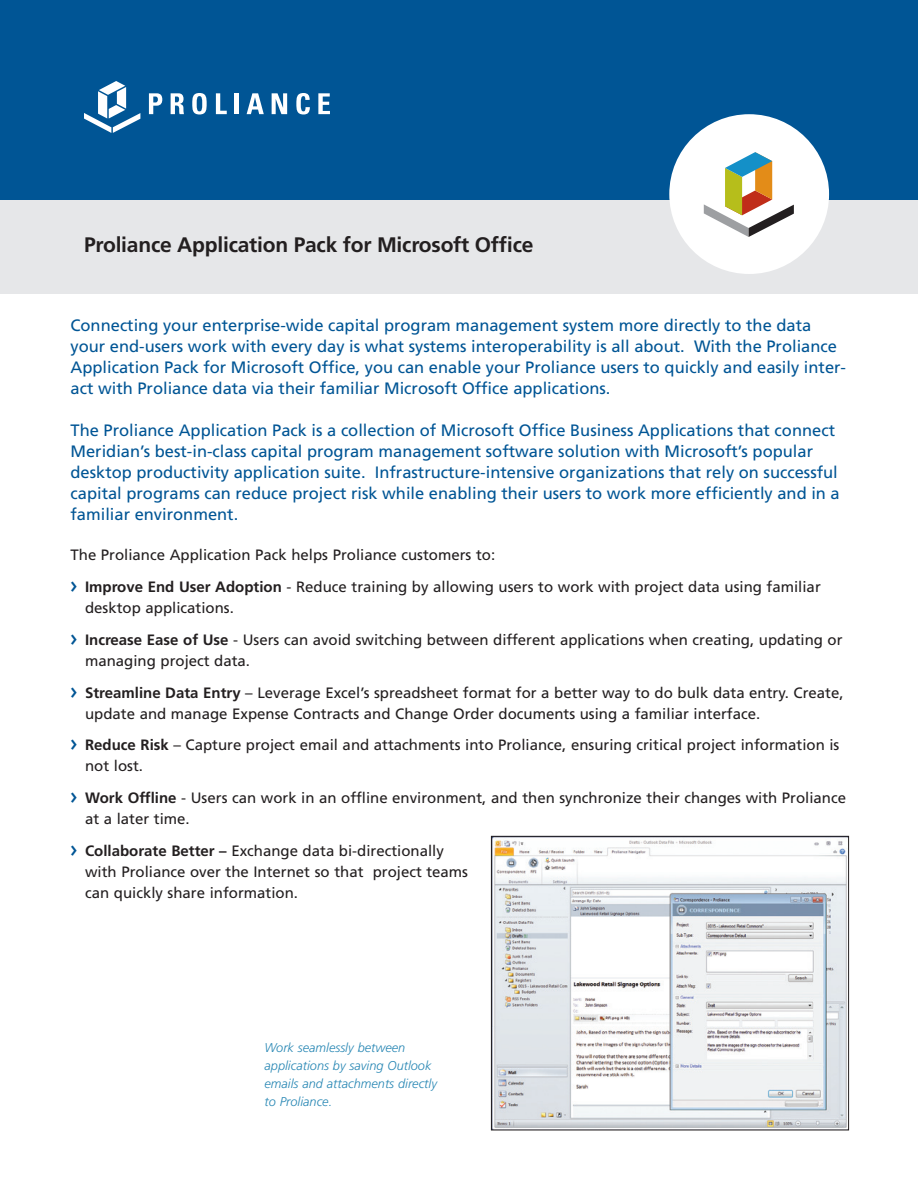
<style>
.page{position:relative;width:918px;height:1188px;background:#fff}
.page>*{position:absolute;margin:0;border:0;box-sizing:border-box;transform-origin:0 0}
.t1{font:700 21px "Frutiger";letter-spacing:-.01em;color:#231f20}
.t2{font:16.5px/21px "Frutiger";color:#005595}
.t3{font:15px/31.8px "Frutiger";color:#231f20}
.t4{font:italic 300 12.75px/18px "Frutiger";color:#2887b4}
.s1{font-family:"Meta";font-weight:500;font-size:18px;color:#005595}
.s2{font-weight:700}
</style>
<div class="page">
<div style="left:0;top:0;width:918px;height:201px;background:#005595"></div>
<div style="left:0;top:201px;width:918px;height:93px;background:#e6e7e9"></div>
<div style="left:669px;top:114px;width:160px;height:160px;background:#fff;border-radius:50%"></div>
<svg style="left:704px;top:152px;width:90px;height:85px"></svg>
<svg style="left:149px;top:93px;width:13px;height:21px"></svg>
<svg style="left:171px;top:93px;width:13px;height:21px"></svg>
<svg style="left:192px;top:93px;width:15px;height:21px"></svg>
<svg style="left:216px;top:93px;width:11px;height:21px"></svg>
<div style="left:234px;top:93px;width:5px;height:21px;background:#fff"></div>
<svg style="left:247px;top:93px;width:17px;height:21px"></svg>
<svg style="left:272px;top:93px;width:15px;height:21px"></svg>
<svg style="left:296px;top:93px;width:14px;height:21px"></svg>
<svg style="left:318px;top:93px;width:12px;height:21px"></svg>
<svg style="left:84px;top:81px;width:56px;height:52px"></svg>
<img style="left:493px;top:840px;width:354px;height:288px">
<div style="left:491px;top:836px;width:358px;height:294px;border:1px solid #231f20"></div>
<h1 class="t1" style="left:84px;top:232px;width:451px">Proliance Application Pack for Microsoft Office</h1>
<p class="t2" style="left:70px;top:315px;width:777px">Connecting your enterprise-wide capital program management system more directly to the data your end-users work with every day is what systems interoperability is all about. With the Proliance Application Pack for Microsoft Office, you can enable your Proliance users to quickly and easily inter&shy;act with Proliance data via their familiar Microsoft Office applications.</p>
<p class="t2" style="left:70px;top:420px;width:771px">The Proliance Application Pack is a collection of Microsoft Office Business Applications that connect Meridian’s best-in-class capital program management software solution with Microsoft’s popular desktop productivity application suite. Infrastructure-intensive organizations that rely on successful capital programs can reduce project risk while enabling their users to work more efficiently and in a familiar environment.</p>
<p class="t3" style="left:70px;top:539px;width:752px">The Proliance Application Pack helps Proliance customers to:<br><span class="s1">&gt;</span> <span class="s2">Improve End User Adoption</span> - Reduce training by allowing users to work with project data using familiar</p>
<p class="t3" style="left:70px;top:592px;width:774px;text-indent:15px">desktop applications.<br><span class="s1">&gt;</span> <span class="s2">Increase Ease of Use</span> - Users can avoid switching between different applications when creating, updating or</p>
<p class="t3" style="left:70px;top:645px;width:775px;text-indent:15px">managing project data.<br><span class="s1">&gt;</span> <span class="s2">Streamline Data Entry</span> – Leverage Excel’s spreadsheet format for a better way to do bulk data entry. Create,</p>
<p class="t3" style="left:70px;top:697px;width:770px;text-indent:15px">update and manage Expense Contracts and Change Order documents using a familiar interface.<br><span class="s1">&gt;</span> <span class="s2">Reduce Risk</span> – Capture project email and attachments into Proliance, ensuring critical project information is</p>
<p class="t3" style="left:70px;top:750px;width:777px;text-indent:15px">not lost.<br><span class="s1">&gt;</span> <span class="s2">Work Offline</span> - Users can work in an offline environment, and then synchronize their changes with Proliance</p>
<p class="t3" style="left:70px;top:803px;width:375px;text-indent:15px">at a later time.<br><span class="s1">&gt;</span> <span class="s2">Collaborate Better –</span> Exchange data bi-directionally</p>
<p class="t3" style="left:85px;top:861px;width:385px;line-height:21px">with Proliance over the Internet so that project teams can quickly share information.</p>
<p class="t4" style="left:265px;top:1039px;width:174px">Work seamlessly between applications by saving Outlook emails and attachments directly to Proliance.</p>
</div>
